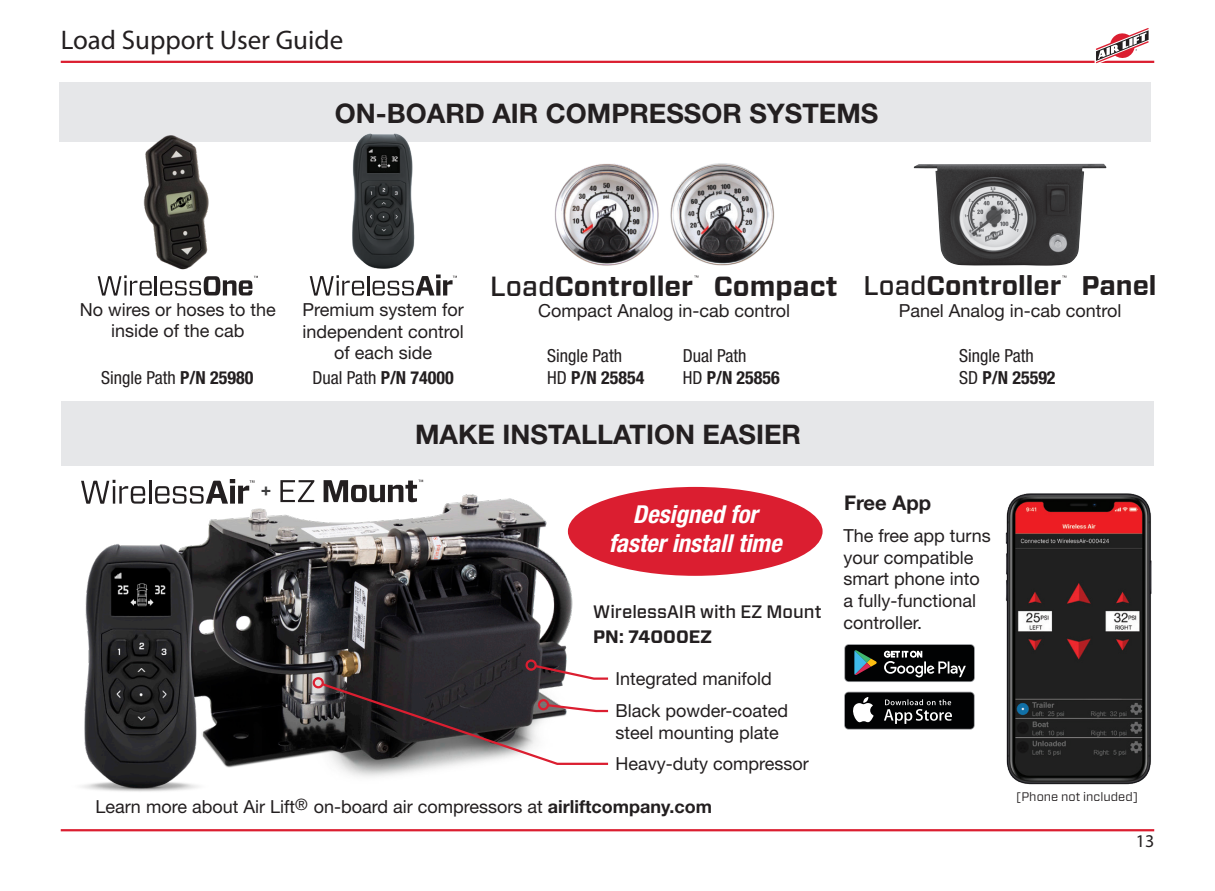
<style>
.page{position:relative;width:1215px;height:891px;background:#fff}
.page>*{position:absolute;margin:0;border:0;box-sizing:border-box;transform-origin:0 0}
.t1{font:700 27.68px "Forza";color:#231f20}
.Section_Subhead{font:700 27px "Helvetica Neue";color:#231f20}
.t2{font:27px "Myriad Pro";color:#231f20}
.t3{font:700 27px "Forza";color:#231f20}
.Body{font:italic 700 condensed 24.75px/29.7px "Helvetica Neue";color:#fff;text-align:center}
.A{font:500 22.05px "Forza";color:#3e3e3f}
.Body-2{font:700 20.25px "Helvetica Neue";color:#231f20}
.Body-3{font:18px/21.6px "Helvetica Neue";color:#231f20;text-align:center}
.t4{font:condensed 18px/21.6px "Helvetica Neue";color:#231f20}
.t5{font:500 18px "Forza";color:#231f20}
.t6{font:700 18px "Forza";color:#231f20}
.t7{font:18px "Myriad Pro";color:#231f20}
.t8{font:12.38px "Forza";color:#231f20}
.s1{font-weight:700}
.s2{font-weight:500}
.s3{font-size:15.75px}
</style>
<div class="page">
<hr style="left:61px;top:61px;width:1093px;height:2px;background:#db1e30">
<hr style="left:61px;top:829px;width:1093px;height:2px;background:#db1e30">
<svg style="left:1095px;top:28px;width:55px;height:36px"></svg>
<img style="left:82px;top:479px;width:552px;height:313px">
<div style="left:61px;top:402px;width:1092px;height:64px;background:#e6e7e9"></div>
<div style="left:60px;top:83px;width:1091px;height:59px;background:#e6e7e9"></div>
<svg style="left:98px;top:275px;width:160px;height:21px"></svg>
<img style="left:122px;top:135px;width:110px;height:146px">
<svg style="left:844px;top:692px;width:131px;height:38px"></svg>
<div style="left:845px;top:693px;width:129px;height:36px;background:#010203;border-radius:4px"></div>
<svg style="left:853px;top:697px;width:21px;height:25px"></svg>
<svg style="left:884px;top:699px;width:68px;height:25px"></svg>
<svg style="left:844px;top:644px;width:131px;height:38px"></svg>
<div style="left:845px;top:645px;width:129px;height:36px;background:#010203;border-radius:4px"></div>
<svg style="left:884px;top:651px;width:82px;height:26px"></svg>
<svg style="left:854px;top:650px;width:23px;height:25px"></svg>
<img style="left:1005px;top:493px;width:147px;height:292px">
<svg style="left:280px;top:480px;width:34px;height:22px"></svg>
<svg style="left:324px;top:480px;width:99px;height:22px"></svg>
<svg style="left:81px;top:480px;width:64px;height:24px"></svg>
<hr style="left:149px;top:480px;width:2px;height:24px;background:#231f20">
<svg style="left:155px;top:479px;width:99px;height:25px"></svg>
<div style="left:568px;top:487px;width:255px;height:89px;background:#db1e30;border-radius:50%"></div>
<div style="left:526px;top:659px;width:11px;height:12px;border:2px solid #db1e30;border-radius:50%"></div>
<svg style="left:320px;top:663px;width:290px;height:103px"></svg>
<div style="left:313px;top:677px;width:11px;height:11px;border:2px solid #db1e30;border-radius:50%"></div>
<svg style="left:310px;top:275px;width:54px;height:21px"></svg>
<hr style="left:367px;top:276px;width:2px;height:20px;background:#231f20">
<svg style="left:373px;top:275px;width:84px;height:21px"></svg>
<img style="left:352px;top:133px;width:63px;height:136px">
<img style="left:554px;top:163px;width:220px;height:103px">
<img style="left:914px;top:164px;width:193px;height:102px">
<h2 class="t2" style="left:61px;top:24px;width:284px">Load Support User Guide</h2>
<p class="Section_Subhead" style="left:335px;top:96px;width:545px">ON-BOARD AIR COMPRESSOR SYSTEMS</p>
<p class="Body-3" style="left:80px;top:298px;width:198px">No wires or hoses to the inside of the cab</p>
<p class="t4" style="left:101px;top:367px;width:154px">Single Path <span class="s1">P/N 25980</span></p>
<p class="A" style="left:260px;top:476px;width:13px">+</p>
<p class="Body-3" style="left:302px;top:299px;width:163px">Premium system for independent control of each side</p>
<p class="t4" style="left:313px;top:367px;width:143px">Dual Path <span class="s1">P/N 74000</span></p>
<p class="t1" style="left:490px;top:267px;width:349px"><span class="s2">Load</span>Controller<sup>™</sup> Compact</p>
<p class="Body-3" style="left:538px;top:299px;width:254px">Compact Analog in-cab control</p>
<p class="t4" style="left:547px;top:345px;width:99px">Single Path<br>HD <span class="s1">P/N 25854</span></p>
<p class="t4" style="left:683px;top:345px;width:99px">Dual Path<br>HD <span class="s1">P/N 25856</span></p>
<p class="Section_Subhead" style="left:415px;top:418px;width:387px">MAKE INSTALLATION EASIER</p>
<p class="t3" style="left:864px;top:268px;width:294px"><span class="s2">Load</span>Controller<sup>™</sup> Panel</p>
<p class="Body-3" style="left:899px;top:299px;width:224px">Panel Analog in-cab control</p>
<p class="t4" style="left:959px;top:345px;width:98px">Single Path<br>SD <span class="s1">P/N 25592</span></p>
<p class="Body" style="left:609px;top:499px;width:174px">Designed for faster install time</p>
<p class="t5" style="left:593px;top:600px;width:230px">WirelessAIR with EZ Mount</p>
<p class="t6" style="left:593px;top:625px;width:120px">PN: 74000EZ</p>
<p class="Body-3" style="left:616px;top:668px;width:158px">Integrated manifold</p>
<p class="Body-3" style="left:616px;top:700px;width:174px;text-align:left">Black powder-coated steel mounting plate</p>
<p class="Body-3" style="left:616px;top:753px;width:195px">Heavy-duty compressor</p>
<p class="Body-2" style="left:844px;top:490px;width:89px">Free App</p>
<p class="Body-3" style="left:844px;top:525px;width:149px;text-align:left">The free app turns your compatible smart phone into a fully-functional controller.</p>
<p class="Body-3" style="left:95px;top:795px;width:618px">Learn more about Air Lift<span class="s3">®</span> on-board air compressors at <span class="s1">airliftcompany.com</span></p>
<p class="t8" style="left:1016px;top:788px;width:123px">[Phone not included]</p>
<p class="t7" style="left:1136px;top:830px;width:20px">13</p>
</div>
